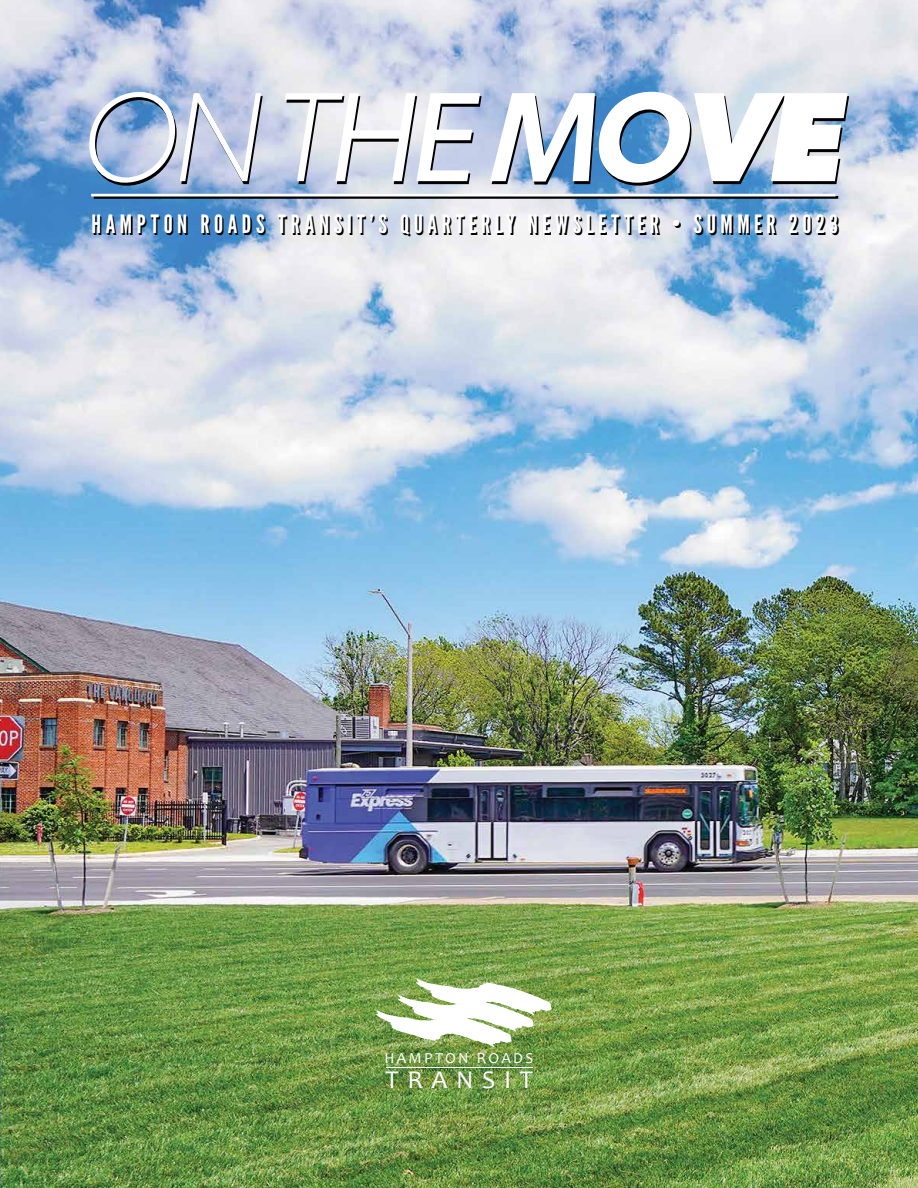
<style>
.page{position:relative;width:918px;height:1188px;background:#fff}
.page>*{position:absolute;margin:0;border:0;box-sizing:border-box;transform-origin:0 0}
.t1{font:25.95px "Candara";letter-spacing:.33em;color:#fff}
.t2{font:25.2px "League Gothic";letter-spacing:.18em;color:#000}
.t3{font:15.45px "Candara";letter-spacing:.15em;color:#fff}
</style>
<div class="page">
<img style="left:0;top:0;width:918px;height:1188px">
<hr style="left:94px;top:196px;width:744px;height:3px;background:#000">
<hr style="left:91px;top:194px;width:744px;height:3px;background:#fff">
<svg style="left:375px;top:978px;width:177px;height:69px"></svg>
<hr style="left:386px;top:1067px;width:147px;height:1px;background:#fff">
<svg style="left:91px;top:95px;width:758px;height:91px"></svg>
<svg style="left:89px;top:92px;width:759px;height:91px"></svg>
<p class="t2" style="left:93px;top:212px;width:748px">HAMPTON ROADS TRANSIT’S QUARTERLY NEWSLETTER • SUMMER 2023</p>
<p class="t3" style="left:384px;top:1048px;width:151px">HAMPTON ROADS</p>
<p class="t1" style="left:386px;top:1063px;width:149px">TRANSIT</p>
</div>
